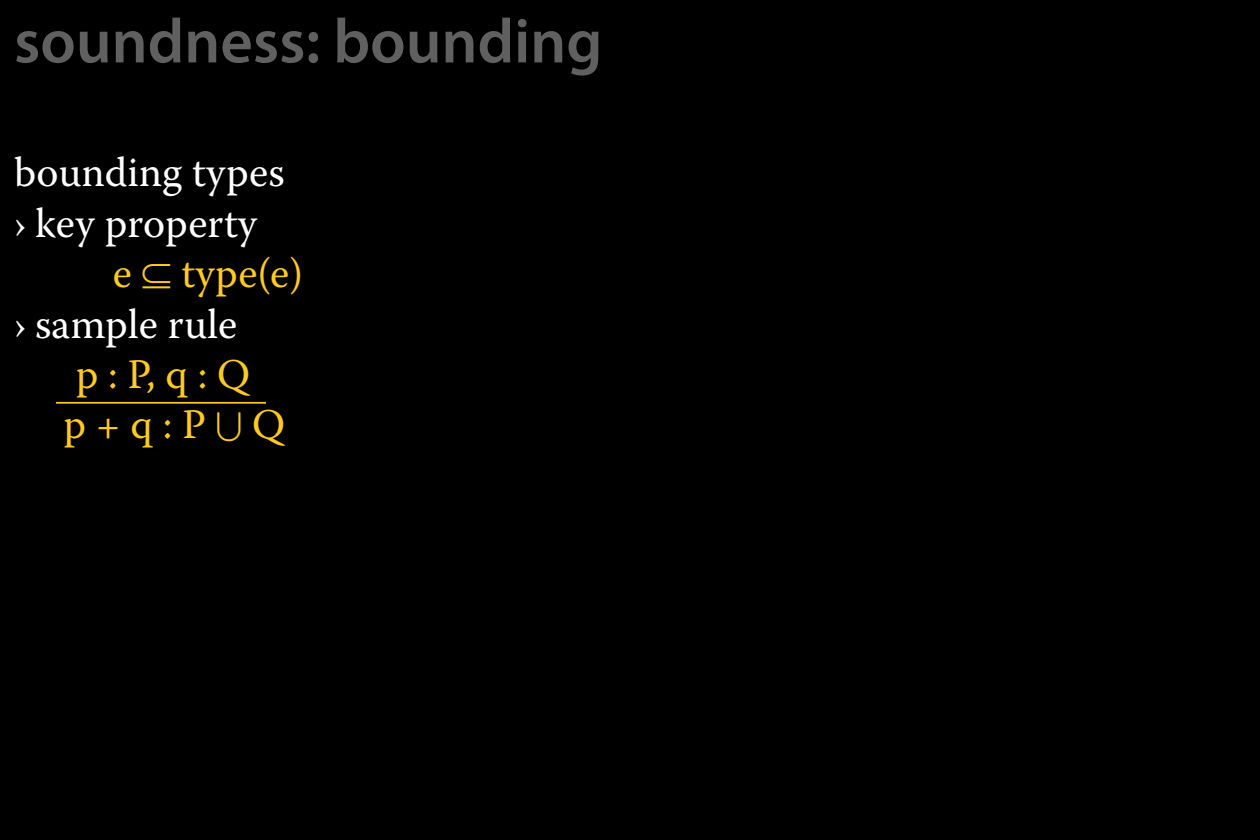
<style>
.page{position:relative;width:1260px;height:840px;background:#000}
.page>*{position:absolute;margin:0;border:0;box-sizing:border-box;transform-origin:0 0}
.t1{font:600 63px "Myriad Pro";color:#606060}
.subpoint{font:42px/50.4px "Warnock Pro";color:#fff}
.subpoint-2{font:42px "Warnock Pro";color:#ffcb20}
.point{font:42px "Warnock Pro";color:#fff}
.s1{color:#ffcb20}
.s2{font-family:"Math B";color:#ffcb20}
.s3{font-family:"Math B"}
</style>
<div class="page">
<hr style="left:56px;top:402px;width:210px;height:2px;background:#ffcb20">
<p class="t1" style="left:14px;top:6px;width:590px">soundness: bounding</p>
<p class="point" style="left:14px;top:147px;width:272px">bounding types</p>
<p class="subpoint" style="left:113px;top:197px;width:192px;text-indent:-99px">› key property<br><span class="s1">e</span> <span class="s2">`</span> <span class="s1">type(e)</span></p>
<p class="subpoint" style="left:14px;top:298px;width:225px">› sample rule</p>
<p class="subpoint-2" style="left:76px;top:349px;width:176px">p : P, q : Q</p>
<p class="subpoint-2" style="left:63px;top:399px;width:223px">p + q : P <span class="s3">4</span> Q</p>
</div>
